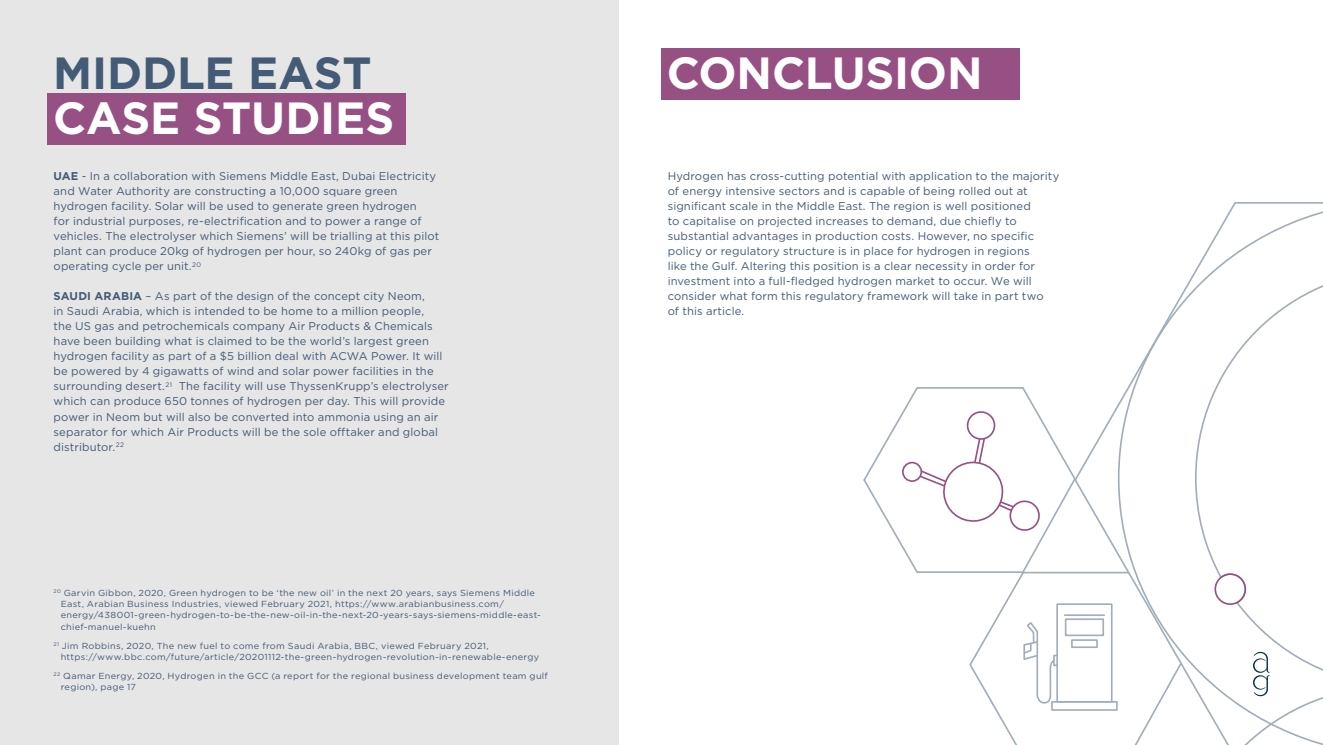
<style>
.page{position:relative;width:1323px;height:745px;background:#fff}
.page>*{position:absolute;margin:0;border:0;box-sizing:border-box;transform-origin:0 0}
.t1{font:700 45px "Gotham";letter-spacing:-.005em;color:#fff}
.t2{font:700 45px "Gotham";letter-spacing:-.005em;color:#435b76}
.t3{font:11.25px/15px "Gotham";letter-spacing:.01em;color:#435b76}
.t4{font:8.75px/11.2px "Gotham";letter-spacing:.03em;color:#435b76;scale:1.05 1}
.s1{font-weight:700}
</style>
<div class="page">
<div style="left:0;top:0;width:619px;height:744px;background:#e6e6e6"></div>
<svg style="left:1118px;top:202px;width:205px;height:542px"></svg>
<svg style="left:1194px;top:268px;width:129px;height:419px"></svg>
<svg style="left:1214px;top:572px;width:33px;height:33px"></svg>
<svg style="left:863px;top:387px;width:214px;height:186px"></svg>
<svg style="left:968px;top:570px;width:215px;height:174px"></svg>
<svg style="left:1229px;top:651px;width:94px;height:93px"></svg>
<div style="left:47px;top:93px;width:359px;height:52px;background:#975083"></div>
<div style="left:661px;top:48px;width:358px;height:51px;background:#975083"></div>
<h1 class="t2" style="left:53px;top:43px;width:320px">MIDDLE EAST</h1>
<h1 class="t1" style="left:53px;top:88px;width:343px">CASE STUDIES</h1>
<p class="t3" style="left:54px;top:168px;width:387px"><span class="s1">UAE</span> - In a collaboration with Siemens Middle East, Dubai Electricity and Water Authority are constructing a 10,000 square green hydrogen facility. Solar will be used to generate green hydrogen<br>for industrial purposes, re-electrification and to power a range of vehicles. The electrolyser which Siemens’ will be trialling at this pilot plant can produce 20kg of hydrogen per hour, so 240kg of gas per operating cycle per unit.<sup>20</sup></p>
<p class="t3" style="left:54px;top:288px;width:397px"><span class="s1">SAUDI ARABIA</span> – As part of the design of the concept city Neom,<br>in Saudi Arabia, which is intended to be home to a million people,<br>the US gas and petrochemicals company Air Products &amp; Chemicals have been building what is claimed to be the world’s largest green hydrogen facility as part of a $5 billion deal with ACWA Power. It will be powered by 4 gigawatts of wind and solar power facilities in the surrounding desert.<sup>21</sup> The facility will use ThyssenKrupp’s electrolyser which can produce 650 tonnes of hydrogen per day. This will provide power in Neom but will also be converted into ammonia using an air separator for which Air Products will be the sole offtaker and global distributor.<sup>22</sup></p>
<p class="t4" style="left:61px;top:586px;width:459px;text-indent:-7px"><sup>20</sup> Garvin Gibbon, 2020, Green hydrogen to be ‘the new oil’ in the next 20 years, says Siemens Middle East, Arabian Business Industries, viewed February 2021, https://www.arabianbusiness.com/ energy/438001-green-hydrogen-to-be-the-new-oil-in-the-next-20-years-says-siemens-middle-east&shy;chief-manuel-kuehn</p>
<p class="t4" style="left:61px;top:639px;width:457px;text-indent:-7px"><sup>21</sup> Jim Robbins, 2020, The new fuel to come from Saudi Arabia, BBC, viewed February 2021, https://www.bbc.com/future/article/20201112-the-green-hydrogen-revolution-in-renewable-energy</p>
<p class="t4" style="left:61px;top:669px;width:466px;text-indent:-7px"><sup>22</sup> Qamar Energy, 2020, Hydrogen in the GCC (a report for the regional business development team gulf region), page 17</p>
<h1 class="t1" style="left:667px;top:43px;width:317px">CONCLUSION</h1>
<p class="t3" style="left:668px;top:168px;width:393px">Hydrogen has cross-cutting potential with application to the majority of energy intensive sectors and is capable of being rolled out at significant scale in the Middle East. The region is well positioned<br>to capitalise on projected increases to demand, due chiefly to substantial advantages in production costs. However, no specific policy or regulatory structure is in place for hydrogen in regions<br>like the Gulf. Altering this position is a clear necessity in order for investment into a full-fledged hydrogen market to occur. We will consider what form this regulatory framework will take in part two<br>of this article.</p>
</div>
